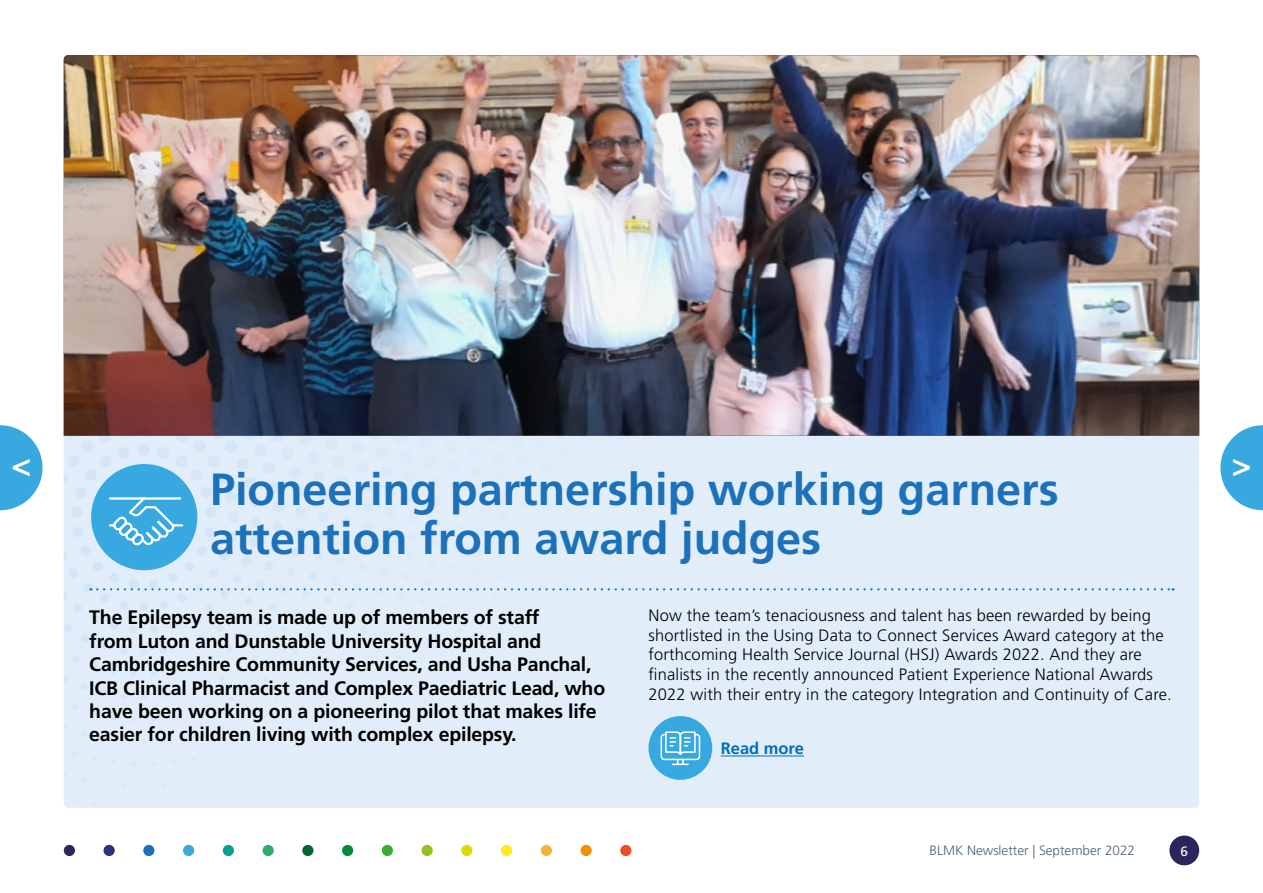
<style>
.page{position:relative;width:1263px;height:893px;background:#fff}
.page>*{position:absolute;margin:0;border:0;box-sizing:border-box;transform-origin:0 0}
.Heading_1_30pt_NHS_B{font:700 45px/49.5px "Frutiger LT Std";color:#1d71b8}
.Paragraph{font:700 33px "Frutiger LT Std";color:#fff}
.Intro_Para{font:700 19.5px/23.4px "Frutiger LT Std";letter-spacing:-.01em;color:#000}
.t1{font:300 16.5px/19.8px "Frutiger LT Std";letter-spacing:.01em;color:#000}
.Paragraph-2{font:700 16.5px "Frutiger LT Std";color:#006fb8}
.t2{font:300 13.5px "Frutiger LT Std";color:#4f6273}
.t3{font:13.5px "Frutiger LT Std";color:#fff}
</style>
<div class="page">
<svg style="left:0;top:425px;width:43px;height:85px"></svg>
<svg style="left:1220px;top:425px;width:43px;height:85px"></svg>
<div style="left:705px;top:436px;width:494px;height:372px;background:#e1eefa"></div>
<div style="left:64px;top:436px;width:641px;height:372px;background:#e1eefa"></div>
<div style="left:64px;top:845px;width:11px;height:11px;background:#28265b;border-radius:50%"></div>
<div style="left:104px;top:845px;width:11px;height:11px;background:#2b307f;border-radius:50%"></div>
<div style="left:143px;top:845px;width:11px;height:11px;background:#1d71b8;border-radius:50%"></div>
<div style="left:183px;top:845px;width:11px;height:11px;background:#38a8e0;border-radius:50%"></div>
<div style="left:223px;top:845px;width:11px;height:11px;background:#07a097;border-radius:50%"></div>
<div style="left:263px;top:845px;width:11px;height:11px;background:#2fac66;border-radius:50%"></div>
<div style="left:302px;top:845px;width:11px;height:11px;background:#046734;border-radius:50%"></div>
<div style="left:342px;top:845px;width:11px;height:11px;background:#048d38;border-radius:50%"></div>
<div style="left:382px;top:845px;width:11px;height:11px;background:#3fab37;border-radius:50%"></div>
<div style="left:421px;top:845px;width:12px;height:11px;background:#95c123;border-radius:50%"></div>
<div style="left:461px;top:845px;width:11px;height:11px;background:#dddb01;border-radius:50%"></div>
<div style="left:501px;top:845px;width:11px;height:11px;background:#fcea19;border-radius:50%"></div>
<div style="left:541px;top:845px;width:11px;height:11px;background:#f9b234;border-radius:50%"></div>
<div style="left:580px;top:845px;width:12px;height:11px;background:#f19002;border-radius:50%"></div>
<div style="left:620px;top:845px;width:11px;height:11px;background:#e8511e;border-radius:50%"></div>
<div style="left:1169px;top:836px;width:30px;height:29px;background:#28265b;border-radius:50%"></div>
<svg style="left:97px;top:588px;width:1076px;height:2px;background:#b1cfe9"></svg>
<hr style="left:721px;top:755px;width:83px;height:1px;background:#006fb8">
<div style="left:648px;top:716px;width:64px;height:64px;background:#38a8e0;border-radius:50%"></div>
<svg style="left:660px;top:731px;width:41px;height:35px"></svg>
<img style="left:64px;top:55px;width:1135px;height:381px">
<div style="left:91px;top:464px;width:106px;height:106px;background:#38a8e0;border-radius:50%"></div>
<svg style="left:108px;top:497px;width:76px;height:49px"></svg>
<p class="Paragraph" style="left:11px;top:445px;width:21px">&lt;</p>
<p class="Paragraph" style="left:1232px;top:446px;width:21px">&gt;</p>
<p class="Heading_1_30pt_NHS_B" style="left:210px;top:464px;width:850px">Pioneering partnership working garners attention from award judges</p>
<p class="Intro_Para" style="left:89px;top:606px;width:517px">The Epilepsy team is made up of members of staff<br>from Luton and Dunstable University Hospital and Cambridgeshire Community Services, and Usha Panchal, ICB Clinical Pharmacist and Complex Paediatric Lead, who have been working on a pioneering pilot that makes life easier for children living with complex epilepsy.</p>
<p class="t1" style="left:648px;top:605px;width:525px">Now the team’s tenaciousness and talent has been rewarded by being shortlisted in the Using Data to Connect Services Award category at the forthcoming Health Service Journal (HSJ) Awards 2022. And they are finalists in the recently announced Patient Experience National Awards 2022 with their entry in the category Integration and Continuity of Care.</p>
<p class="Paragraph-2" style="left:721px;top:739px;width:85px">Read more</p>
<p class="t2" style="left:929px;top:843px;width:207px">BLMK Newsletter | September 2022</p>
<p class="t3" style="left:1180px;top:843px;width:9px">6</p>
</div>
